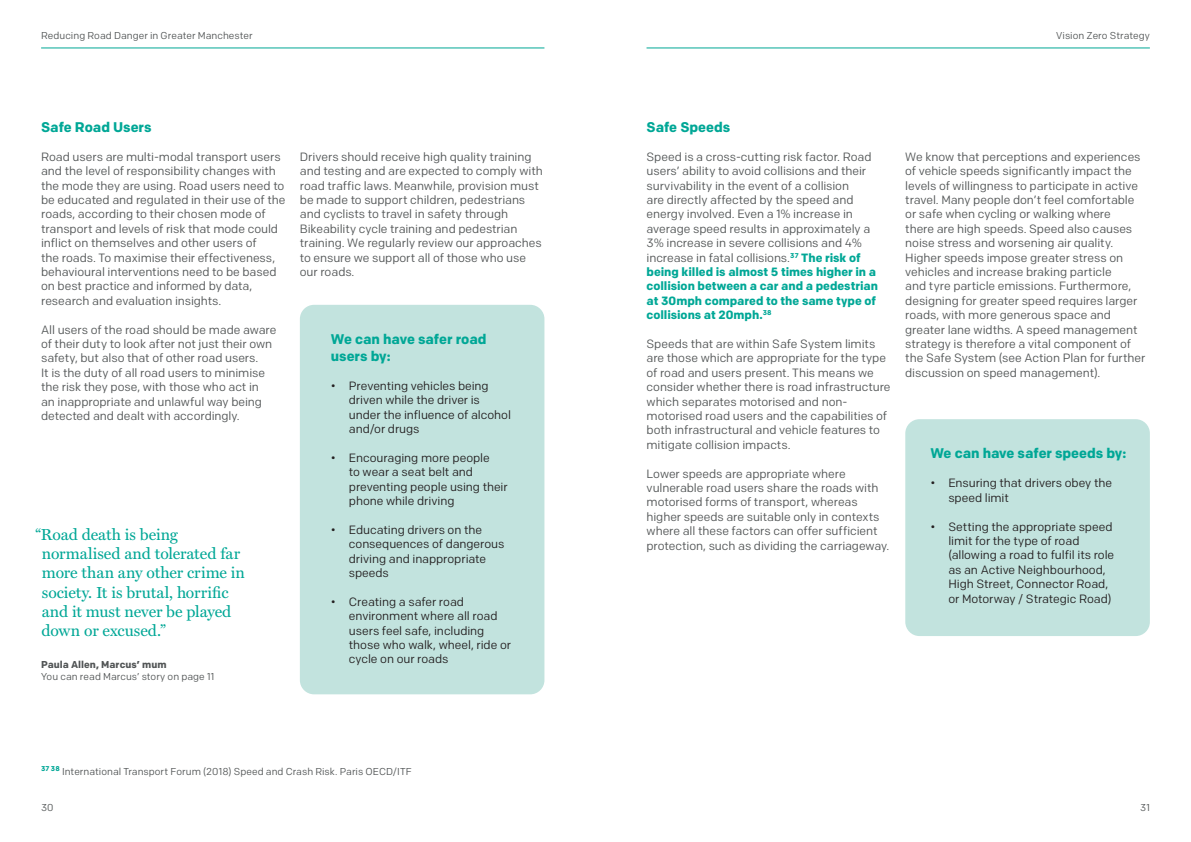
<style>
.page{position:relative;width:1191px;height:842px;background:#fff}
.page>*{position:absolute;margin:0;border:0;box-sizing:border-box;transform-origin:0 0}
.t1{font:16px/19.2px "Miller Text";color:#00a796}
.t2{font:700 14px/16.8px "Colfax";letter-spacing:-.005em;color:#00a796}
.t3{font:12px/14.4px "Colfax";letter-spacing:-.005em;color:#525556}
.t4{font:12px/14.4px "Colfax";letter-spacing:-.005em;color:#231f20}
.t5{font:10px "Colfax";letter-spacing:.005em;color:#525556}
.t6{font:700 10px "Colfax";letter-spacing:.005em;color:#525556}
.s1{font-weight:700;color:#00a796}
</style>
<div class="page">
<hr style="left:41px;top:48px;width:503px;height:1px;background:#00a796">
<hr style="left:646px;top:48px;width:503px;height:1px;background:#00a796">
<div style="left:905px;top:419px;width:244px;height:217px;background:#c2e3de;border-radius:14px"></div>
<div style="left:300px;top:305px;width:244px;height:389px;background:#c2e3de;border-radius:14px"></div>
<p class="t5" style="left:41px;top:29px;width:213px">Reducing Road Danger in Greater Manchester</p>
<p class="t2" style="left:41px;top:119px;width:112px">Safe Road Users</p>
<p class="t3" style="left:41px;top:149px;width:246px">Road users are multi-modal transport users and the level of responsibility changes with the mode they are using. Road users need to be educated and regulated in their use of the roads, according to their chosen mode of transport and levels of risk that mode could inflict on themselves and other users of<br>the roads. To maximise their effectiveness, behavioural interventions need to be based on best practice and informed by data, research and evaluation insights.</p>
<p class="t3" style="left:41px;top:322px;width:237px">All users of the road should be made aware of their duty to look after not just their own safety, but also that of other road users.<br>It is the duty of all road users to minimise the risk they pose, with those who act in<br>an inappropriate and unlawful way being detected and dealt with accordingly.</p>
<p class="t1" style="left:42px;top:524px;width:205px;text-indent:-6px">“Road death is being normalised and tolerated far more than any other crime in society. It is brutal, horrific and it must never be played down or excused.”</p>
<p class="t6" style="left:41px;top:658px;width:127px">Paula Allen, Marcus’ mum</p>
<p class="t5" style="left:41px;top:670px;width:174px">You can read Marcus’ story on page 11</p>
<p class="t3" style="left:300px;top:149px;width:244px">Drivers should receive high quality training and testing and are expected to comply with road traffic laws. Meanwhile, provision must be made to support children, pedestrians and cyclists to travel in safety through Bikeability cycle training and pedestrian training. We regularly review our approaches to ensure we support all of those who use our roads.</p>
<p class="t2" style="left:331px;top:331px;width:157px">We can have safer road users by:</p>
<p class="t4" style="left:349px;top:378px;width:164px;text-indent:-18px">• Preventing vehicles being driven while the driver is under the influence of alcohol and/or drugs</p>
<p class="t4" style="left:349px;top:450px;width:160px;text-indent:-18px">• Encouraging more people<br>to wear a seat belt and preventing people using their phone while driving</p>
<p class="t4" style="left:349px;top:522px;width:157px;text-indent:-18px">• Educating drivers on the consequences of dangerous driving and inappropriate speeds</p>
<p class="t4" style="left:349px;top:594px;width:164px;text-indent:-18px">• Creating a safer road environment where all road users feel safe, including those who walk, wheel, ride or cycle on our roads</p>
<p class="t5" style="left:41px;top:765px;width:372px"><sup>37</sup> <sup>38</sup> International Transport Forum (2018) Speed and Crash Risk. Paris OECD/ITF</p>
<p class="t5" style="left:41px;top:801px;width:14px">30</p>
<p class="t5" style="left:1056px;top:29px;width:95px">Vision Zero Strategy</p>
<p class="t2" style="left:646px;top:119px;width:85px">Safe Speeds</p>
<p class="t3" style="left:646px;top:149px;width:233px">Speed is a cross-cutting risk factor. Road users’ ability to avoid collisions and their survivability in the event of a collision<br>are directly affected by the speed and energy involved. Even a 1% increase in average speed results in approximately a 3% increase in severe collisions and 4% increase in fatal collisions.<sup>37</sup> <span class="s1">The risk of being killed is almost 5 times higher in a collision between a car and a pedestrian at 30mph compared to the same type of collisions at 20mph.</span><sup>38</sup></p>
<p class="t3" style="left:646px;top:337px;width:245px">Speeds that are within Safe System limits are those which are appropriate for the type of road and users present. This means we consider whether there is road infrastructure which separates motorised and non&shy;motorised road users and the capabilities of both infrastructural and vehicle features to mitigate collision impacts.</p>
<p class="t3" style="left:646px;top:466px;width:244px">Lower speeds are appropriate where vulnerable road users share the roads with motorised forms of transport, whereas higher speeds are suitable only in contexts where all these factors can offer sufficient protection, such as dividing the carriageway.</p>
<p class="t3" style="left:905px;top:149px;width:242px">We know that perceptions and experiences of vehicle speeds significantly impact the levels of willingness to participate in active travel. Many people don’t feel comfortable or safe when cycling or walking where<br>there are high speeds. Speed also causes noise stress and worsening air quality.<br>Higher speeds impose greater stress on vehicles and increase braking particle<br>and tyre particle emissions. Furthermore, designing for greater speed requires larger roads, with more generous space and greater lane widths. A speed management strategy is therefore a vital component of the Safe System (see Action Plan for further discussion on speed management).</p>
<p class="t2" style="left:930px;top:445px;width:197px">We can have safer speeds by:</p>
<p class="t4" style="left:948px;top:476px;width:165px;text-indent:-18px">• Ensuring that drivers obey the speed limit</p>
<p class="t4" style="left:948px;top:519px;width:167px;text-indent:-18px">• Setting the appropriate speed limit for the type of road (allowing a road to fulfil its role as an Active Neighbourhood,<br>High Street, Connector Road, or Motorway / Strategic Road)</p>
<p class="t5" style="left:1140px;top:801px;width:11px">31</p>
</div>
